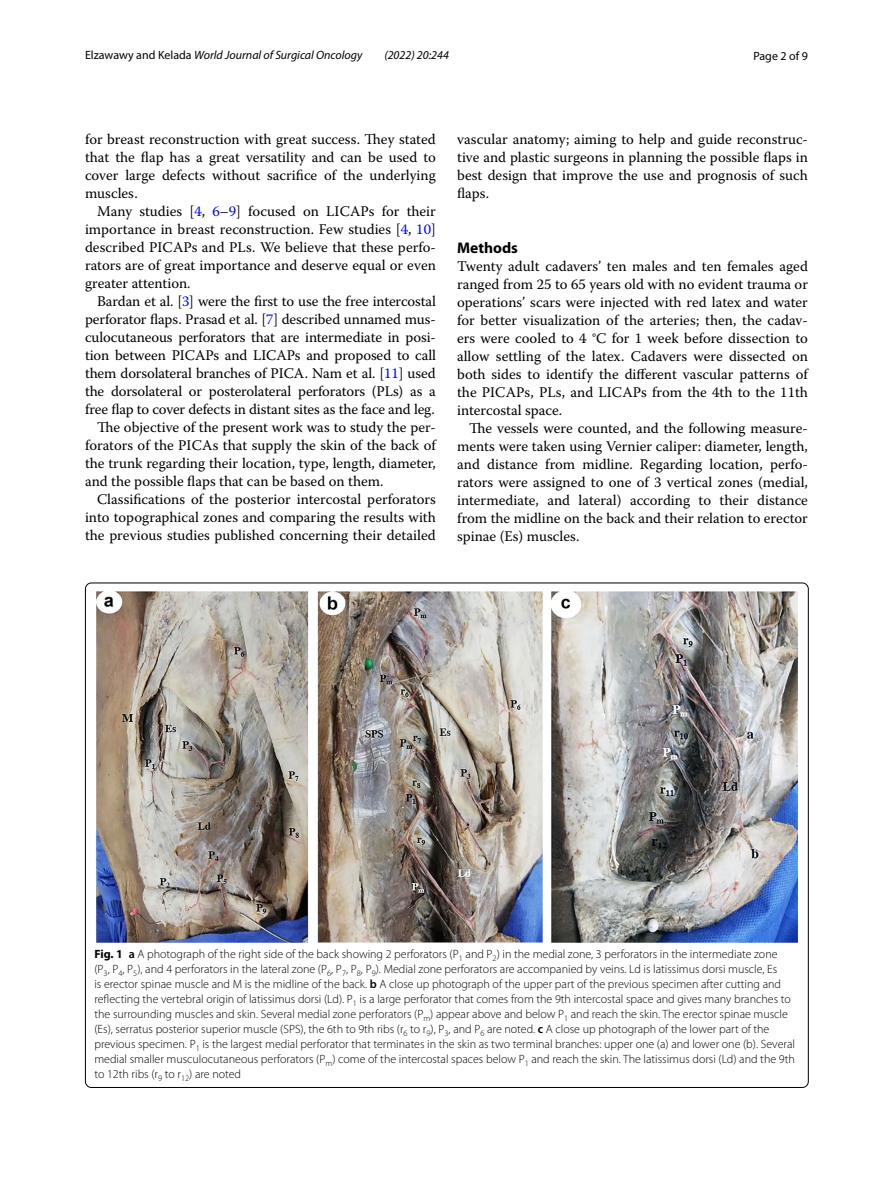
<style>
.page{position:relative;width:893px;height:1187px;background:#fff}
.page>*{position:absolute;margin:0;border:0;box-sizing:border-box;transform-origin:0 0}
.t1{font:700 15.45px "Myriad Pro";color:#000}
.t2{font:14.7px/18px "Warnock Pro";color:#000;text-align:justify}
.t3{font:300 12px/15px "Myriad Pro";color:#000}
.t4{font:italic 12px "Myriad Pro";color:#000}
.t5{font:12px "Myriad Pro";color:#000}
.s1{font-style:normal}
.s2{color:#00f}
.s3{font-weight:700}
.s4{font-weight:600}
</style>
<div class="page">
<img style="left:97px;top:592px;width:700px;height:350px">
<p class="t4" style="left:85px;top:48px;width:279px"><span class="s1">Elzawawy and Kelada</span> World Journal of Surgical Oncology</p>
<p class="t4" style="left:384px;top:48px;width:66px">(2022) 20:244</p>
<p class="t5" style="left:753px;top:48px;width:56px">Page 2 of 9</p>
<p class="t2" style="left:85px;top:130px;width:352px">for breast reconstruction with great success. They stated that the flap has a great versatility and can be used to cover large defects without sacrifice of the underlying muscles.</p>
<p class="t2" style="left:85px;top:202px;width:352px;text-indent:12px">Many studies [<span class="s2">4</span>, <span class="s2">6</span>–<span class="s2">9</span>] focused on LICAPs for their importance in breast reconstruction. Few studies [<span class="s2">4</span>, <span class="s2">10</span>] described PICAPs and PLs. We believe that these perfo&shy;rators are of great importance and deserve equal or even greater attention.</p>
<p class="t2" style="left:97px;top:292px;width:340px">Bardan et al. [<span class="s2">3</span>] were the first to use the free intercostal</p>
<p class="t2" style="left:85px;top:310px;width:352px">perforator flaps. Prasad et al. [<span class="s2">7</span>] described unnamed mus-</p>
<p class="t2" style="left:85px;top:328px;width:352px">culocutaneous perforators that are intermediate in posi-</p>
<p class="t2" style="left:85px;top:346px;width:352px">tion between PICAPs and LICAPs and proposed to call</p>
<p class="t2" style="left:85px;top:364px;width:352px">them dorsolateral branches of PICA. Nam et al. [<span class="s2">11</span>] used</p>
<p class="t2" style="left:85px;top:382px;width:352px">the dorsolateral or posterolateral perforators (PLs) as a</p>
<p class="t2" style="left:85px;top:400px;width:351px">free flap to cover defects in distant sites as the face and leg.</p>
<p class="t2" style="left:97px;top:418px;width:340px">The objective of the present work was to study the per-</p>
<p class="t2" style="left:85px;top:436px;width:352px">forators of the PICAs that supply the skin of the back of</p>
<p class="t2" style="left:85px;top:454px;width:352px">the trunk regarding their location, type, length, diameter,</p>
<p class="t2" style="left:85px;top:472px;width:300px">and the possible flaps that can be based on them.</p>
<p class="t2" style="left:97px;top:490px;width:340px">Classifications of the posterior intercostal perforators</p>
<p class="t2" style="left:85px;top:508px;width:352px">into topographical zones and comparing the results with</p>
<p class="t2" style="left:85px;top:526px;width:352px">the previous studies published concerning their detailed</p>
<p class="t2" style="left:457px;top:130px;width:352px">vascular anatomy; aiming to help and guide reconstruc&shy;tive and plastic surgeons in planning the possible flaps in best design that improve the use and prognosis of such flaps.</p>
<p class="t1" style="left:457px;top:237px;width:62px">Methods</p>
<p class="t2" style="left:457px;top:256px;width:352px">Twenty adult cadavers’ ten males and ten females aged ranged from 25 to 65 years old with no evident trauma or operations’ scars were injected with red latex and water for better visualization of the arteries; then, the cadav&shy;ers were cooled to 4 °C for 1 week before dissection to allow settling of the latex. Cadavers were dissected on both sides to identify the different vascular patterns of the PICAPs, PLs, and LICAPs from the 4th to the 11th intercostal space.</p>
<p class="t2" style="left:457px;top:418px;width:352px;text-indent:12px">The vessels were counted, and the following measure&shy;ments were taken using Vernier caliper: diameter, length, and distance from midline. Regarding location, perfo&shy;rators were assigned to one of 3 vertical zones (medial, intermediate, and lateral) according to their distance from the midline on the back and their relation to erector spinae (Es) muscles.</p>
<p class="t3" style="left:94px;top:946px;width:702px"><span class="s3">Fig. 1</span> <span class="s4">a</span> A photograph of the right side of the back showing 2 perforators (P<sub>1</sub> and P<sub>2</sub>) in the medial zone, 3 perforators in the intermediate zone (P<sub>3</sub>, P<sub>4</sub>, P<sub>5</sub>), and 4 perforators in the lateral zone (P<sub>6</sub>, P<sub>7</sub>, P<sub>8</sub>, P<sub>9</sub>). Medial zone perforators are accompanied by veins. Ld is latissimus dorsi muscle, Es<br>is erector spinae muscle and M is the midline of the back. <span class="s4">b</span> A close up photograph of the upper part of the previous specimen after cutting and reflecting the vertebral origin of latissimus dorsi (Ld). P<sub>1</sub> is a large perforator that comes from the 9th intercostal space and gives many branches to the surrounding muscles and skin. Several medial zone perforators (P<sub>m</sub>) appear above and below P<sub>1</sub> and reach the skin. The erector spinae muscle (Es), serratus posterior superior muscle (SPS), the 6th to 9th ribs (r<sub>6</sub> to r<sub>9</sub>), P<sub>3</sub>, and P<sub>6</sub> are noted. <span class="s4">c</span> A close up photograph of the lower part of the previous specimen. P<sub>1</sub> is the largest medial perforator that terminates in the skin as two terminal branches: upper one (a) and lower one (b). Several medial smaller musculocutaneous perforators (P<sub>m</sub>) come of the intercostal spaces below P<sub>1</sub> and reach the skin. The latissimus dorsi (Ld) and the 9th to 12th ribs (r<sub>9</sub> to r<sub>12</sub>) are noted</p>
</div>
